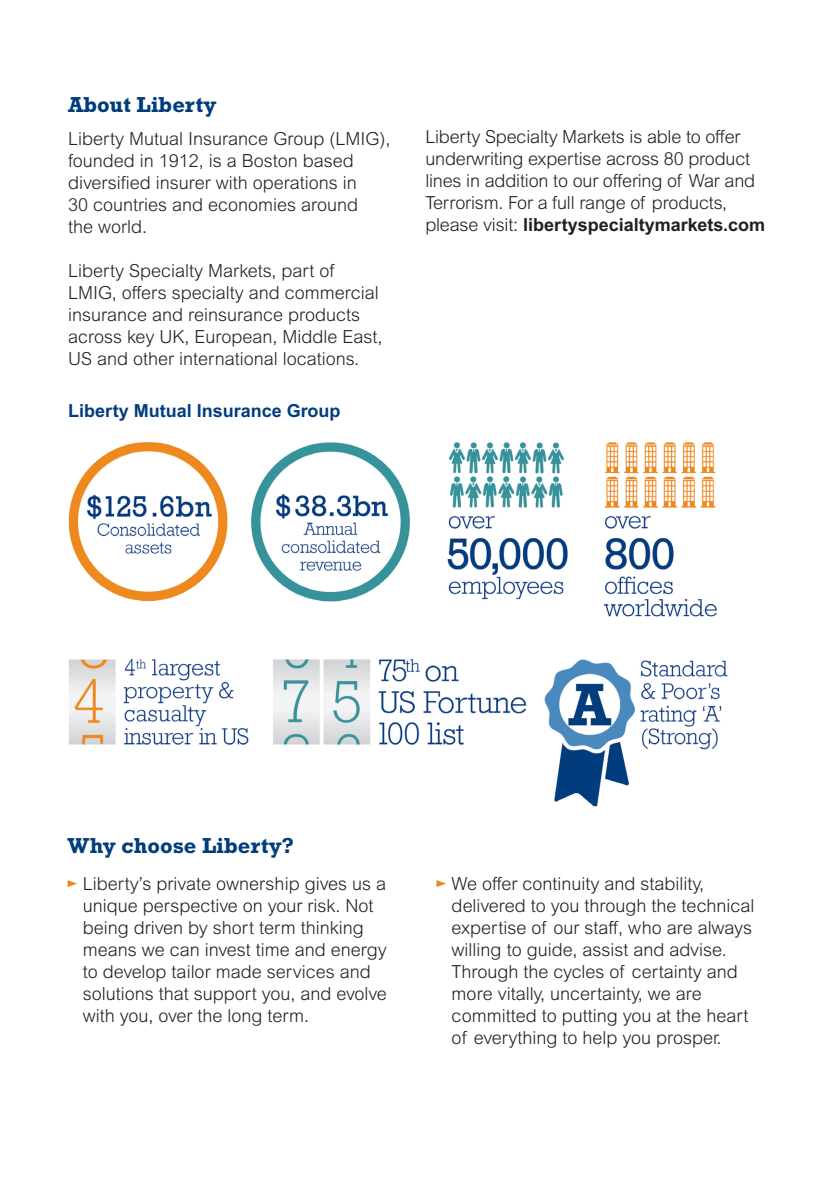
<style>
.page{position:relative;width:828px;height:1191px;background:#fff}
.page>*{position:absolute;margin:0;border:0;box-sizing:border-box;transform-origin:0 0}
.t1{font:700 22px "Rockwell";color:#013d7d}
.t2{font:300 18px/22px "Arial MT Pro";color:#231f20}
.t3{font:700 18px "Arial MT Pro";color:#013d7d}
.s1{font-weight:700}
</style>
<div class="page">
<img style="left:68px;top:441px;width:660px;height:365px">
<svg style="left:68px;top:880px;width:9px;height:7px"></svg>
<svg style="left:436px;top:880px;width:10px;height:7px"></svg>
<p class="t1" style="left:68px;top:91px;width:150px">About Liberty</p>
<p class="t2" style="left:68px;top:128px;width:324px">Liberty Mutual Insurance Group (LMIG), founded in 1912, is a Boston based diversified insurer with operations in<br>30 countries and economies around<br>the world.</p>
<p class="t2" style="left:68px;top:260px;width:316px">Liberty Specialty Markets, part of LMIG, offers specialty and commercial insurance and reinsurance products across key UK, European, Middle East, US and other international locations.</p>
<p class="t3" style="left:68px;top:400px;width:274px">Liberty Mutual Insurance Group</p>
<p class="t2" style="left:425px;top:127px;width:341px">Liberty Specialty Markets is able to offer underwriting expertise across 80 product lines in addition to our offering of War and Terrorism. For a full range of products, please visit: <span class="s1">libertyspecialtymarkets.com</span></p>
<p class="t1" style="left:68px;top:832px;width:228px">Why choose Liberty?</p>
<p class="t2" style="left:83px;top:873px;width:306px">Liberty’s private ownership gives us a unique perspective on your risk. Not being driven by short term thinking means we can invest time and energy to develop tailor made services and solutions that support you, and evolve with you, over the long term.</p>
<p class="t2" style="left:452px;top:873px;width:304px">We offer continuity and stability, delivered to you through the technical expertise of our staff, who are always willing to guide, assist and advise.<br>Through the cycles of certainty and more vitally, uncertainty, we are committed to putting you at the heart of everything to help you prosper.</p>
</div>
